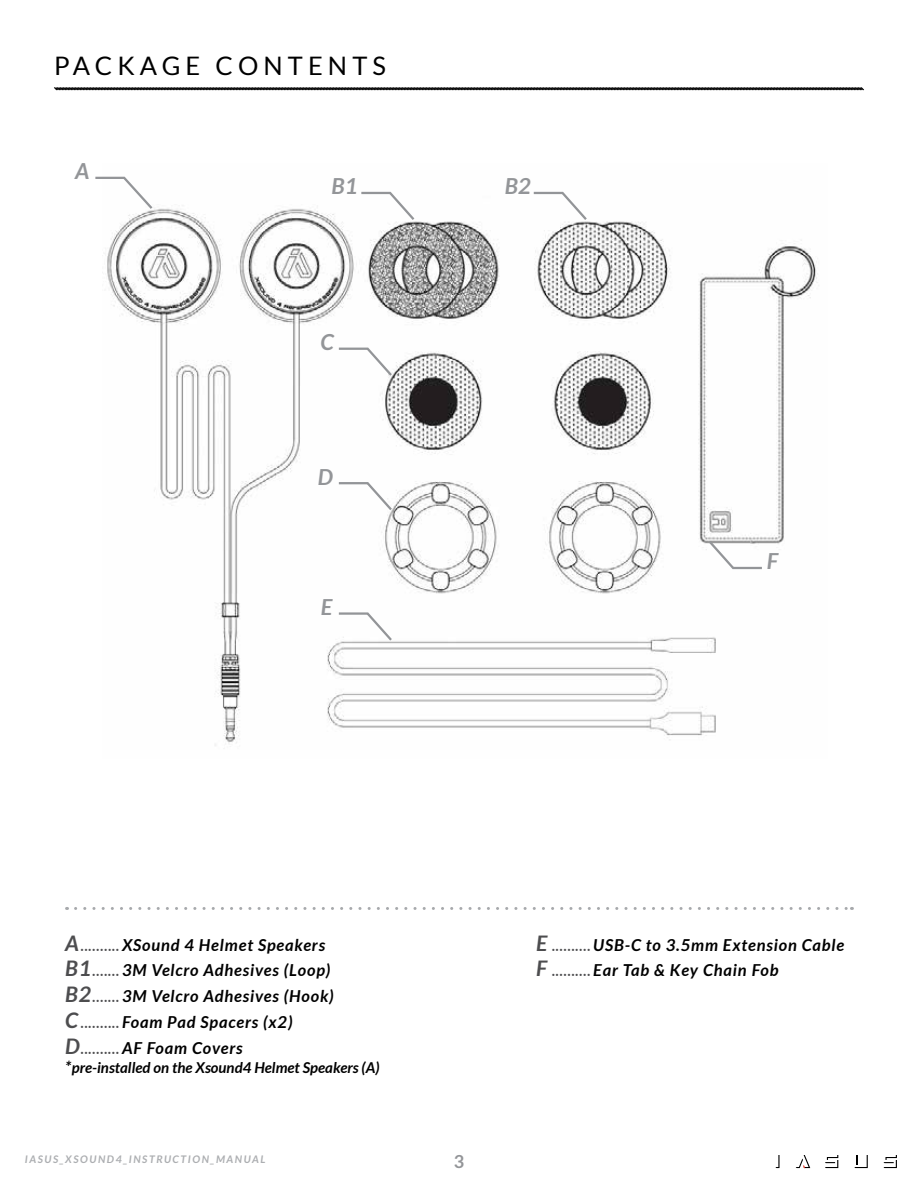
<style>
.page{position:relative;width:918px;height:1188px;background:#fff}
.page>*{position:absolute;margin:0;border:0;box-sizing:border-box;transform-origin:0 0}
.t1{font:25.5px "Lato";letter-spacing:.2em;color:#000}
.t2{font:italic 700 22.2px "Lato";color:#939598}
.t3{font:700 18px "Lato";color:#939598}
.t4{font:italic 700 16.5px/25.8px "Lato";letter-spacing:.05em;color:#000}
.t5{font:italic 700 15px "Lato";color:#000}
.t6{font:italic 700 10.5px "Lato";letter-spacing:.15em;color:#acaeb1}
.s1{font-size:21.45px;color:#4d4d4f}
.s2{font-size:14.25px;color:#4d4d4f}
.s3{font-size:16.5px}
</style>
<div class="page">
<svg style="left:825px;top:1155px;width:13px;height:13px"></svg>
<svg style="left:883px;top:1155px;width:14px;height:13px"></svg>
<svg style="left:775px;top:1155px;width:5px;height:13px"></svg>
<svg style="left:854px;top:1155px;width:14px;height:13px"></svg>
<svg style="left:796px;top:1155px;width:14px;height:13px"></svg>
<img style="left:107px;top:208px;width:711px;height:538px">
<svg style="left:95px;top:176px;width:60px;height:35px"></svg>
<svg style="left:337px;top:481px;width:57px;height:32px"></svg>
<svg style="left:337px;top:346px;width:57px;height:32px"></svg>
<svg style="left:359px;top:191px;width:58px;height:31px"></svg>
<svg style="left:337px;top:611px;width:57px;height:32px"></svg>
<svg style="left:706px;top:538px;width:58px;height:32px"></svg>
<svg style="left:531px;top:191px;width:58px;height:31px"></svg>
<svg style="left:54px;top:87px;width:810px;height:4px"></svg>
<svg style="left:76px;top:907px;width:776px;height:3px"></svg>
<h1 class="t1" style="left:54px;top:51px;width:334px">PACKAGE CONTENTS</h1>
<h2 class="t2" style="left:75px;top:159px;width:16px">A</h2>
<h2 class="t2" style="left:332px;top:174px;width:28px">B1</h2>
<h2 class="t2" style="left:505px;top:174px;width:28px">B2</h2>
<h2 class="t2" style="left:321px;top:329px;width:15px">C</h2>
<h2 class="t2" style="left:318px;top:464px;width:17px">D</h2>
<h2 class="t2" style="left:321px;top:594px;width:13px">E</h2>
<h2 class="t2" style="left:767px;top:548px;width:13px">F</h2>
<p class="t4" style="left:65px;top:932px;width:270px"><span class="s1">A</span><span class="s2">..........</span> XSound 4 Helmet Speakers <span class="s1">B1</span><span class="s2">.......</span> 3M Velcro Adhesives (Loop)<br><span class="s1">B2</span><span class="s2">.......</span> 3M Velcro Adhesives (Hook)<br><span class="s1">C</span><span class="s2">..........</span> Foam Pad Spacers (x2)<br><span class="s1">D</span><span class="s2">..........</span>AF Foam Covers</p>
<p class="t5" style="left:65px;top:1059px;width:316px"><span class="s3">*</span>pre-installed on the Xsound4 Helmet Speakers (A)</p>
<p class="t6" style="left:25px;top:1154px;width:242px">IASUS_XSOUND4_INSTRUCTION_MANUAL</p>
<p class="t3" style="left:454px;top:1151px;width:12px">3</p>
<p class="t4" style="left:536px;top:932px;width:310px"><span class="s1">E</span> <span class="s2">..........</span>USB-C to 3.5mm Extension Cable<br><span class="s1">F</span> <span class="s2">..........</span> Ear Tab &amp; Key Chain Fob</p>
</div>
